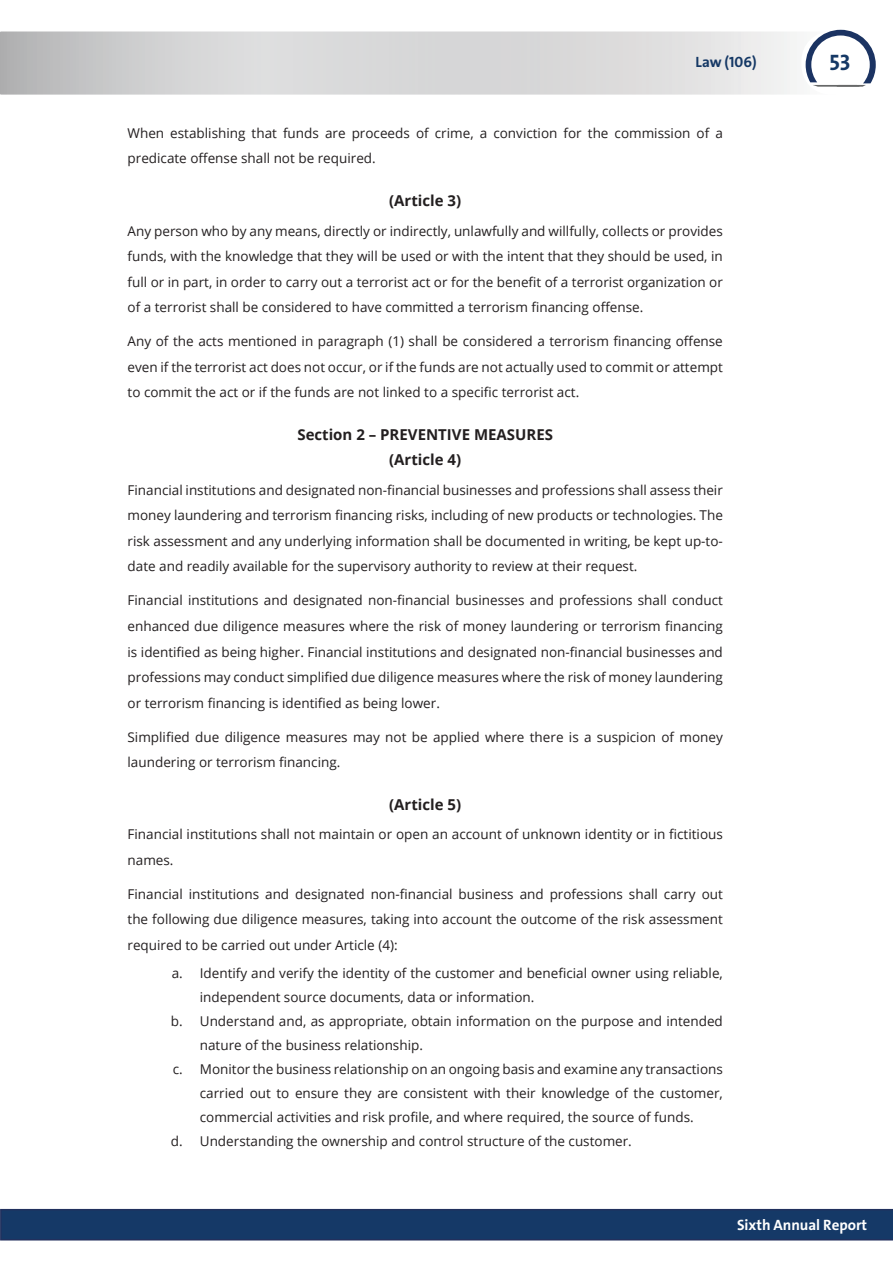
<style>
.page{position:relative;width:893px;height:1263px;background:#fff}
.page>*{position:absolute;margin:0;border:0;box-sizing:border-box;transform-origin:0 0}
.t1{font:700 22.5px "Bahij The Sans Arabic";color:#153865}
.Appendix_Arabic_Bold{font:700 15px "Open Sans";color:#231f20}
.t2{font:700 15px "Bahij The Sans Arabic";color:#fff}
.t3{font:700 15px "Bahij The Sans Arabic";color:#153865}
.Appendix_Arabic_Tigh{font:13.5px/25.5px "Open Sans";color:#231f20;text-align:justify}
</style>
<div class="page">
<div style="left:0;top:1209px;width:893px;height:31px;background:#153967"></div>
<svg style="left:0;top:31px;width:797px;height:64px;background:#d7d7d8"></svg>
<svg style="left:806px;top:30px;width:70px;height:57px"></svg>
<p class="t3" style="left:695px;top:53px;width:63px">Law (106)</p>
<h1 class="t1" style="left:829px;top:49px;width:23px">53</h1>
<p class="Appendix_Arabic_Tigh" style="left:128px;top:120px;width:597px">When establishing that funds are proceeds of crime, a conviction for the commission of a predicate offense shall not be required.</p>
<p class="Appendix_Arabic_Bold" style="left:389px;top:190px;width:74px">(Article 3)</p>
<p class="Appendix_Arabic_Tigh" style="left:128px;top:218px;width:597px">Any person who by any means, directly or indirectly, unlawfully and willfully, collects or provides funds, with the knowledge that they will be used or with the intent that they should be used, in full or in part, in order to carry out a terrorist act or for the benefit of a terrorist organization or of a terrorist shall be considered to have committed a terrorism financing offense.</p>
<p class="Appendix_Arabic_Tigh" style="left:128px;top:328px;width:597px">Any of the acts mentioned in paragraph (1) shall be considered a terrorism financing offense even if the terrorist act does not occur, or if the funds are not actually used to commit or attempt to commit the act or if the funds are not linked to a specific terrorist act.</p>
<p class="Appendix_Arabic_Bold" style="left:297px;top:424px;width:257px">Section 2 – PREVENTIVE MEASURES</p>
<p class="Appendix_Arabic_Bold" style="left:389px;top:449px;width:74px">(Article 4)</p>
<p class="Appendix_Arabic_Tigh" style="left:128px;top:477px;width:597px">Financial institutions and designated non-financial businesses and professions shall assess their money laundering and terrorism financing risks, including of new products or technologies. The risk assessment and any underlying information shall be documented in writing, be kept up-to&shy;date and readily available for the supervisory authority to review at their request.</p>
<p class="Appendix_Arabic_Tigh" style="left:128px;top:587px;width:597px">Financial institutions and designated non-financial businesses and professions shall conduct enhanced due diligence measures where the risk of money laundering or terrorism financing is identified as being higher. Financial institutions and designated non-financial businesses and professions may conduct simplified due diligence measures where the risk of money laundering or terrorism financing is identified as being lower.</p>
<p class="Appendix_Arabic_Tigh" style="left:128px;top:723px;width:597px">Simplified due diligence measures may not be applied where there is a suspicion of money laundering or terrorism financing.</p>
<p class="Appendix_Arabic_Bold" style="left:389px;top:793px;width:74px">(Article 5)</p>
<p class="Appendix_Arabic_Tigh" style="left:128px;top:821px;width:597px">Financial institutions shall not maintain or open an account of unknown identity or in fictitious names.</p>
<p class="Appendix_Arabic_Tigh" style="left:128px;top:881px;width:597px">Financial institutions and designated non-financial business and professions shall carry out the following due diligence measures, taking into account the outcome of the risk assessment required to be carried out under Article (4):</p>
<p class="Appendix_Arabic_Tigh" style="left:200px;top:961px;width:524px;line-height:24px;text-indent:-28px">a. Identify and verify the identity of the customer and beneficial owner using reliable, independent source documents, data or information.</p>
<p class="Appendix_Arabic_Tigh" style="left:200px;top:1009px;width:525px;line-height:24px;text-indent:-29px">b. Understand and, as appropriate, obtain information on the purpose and intended nature of the business relationship.</p>
<p class="Appendix_Arabic_Tigh" style="left:200px;top:1057px;width:524px;line-height:24px;text-indent:-27px">c. Monitor the business relationship on an ongoing basis and examine any transactions carried out to ensure they are consistent with their knowledge of the customer, commercial activities and risk profile, and where required, the source of funds.</p>
<p class="Appendix_Arabic_Tigh" style="left:171px;top:1128px;width:462px">d. Understanding the ownership and control structure of the customer.</p>
<p class="t2" style="left:737px;top:1216px;width:132px">Sixth Annual Report</p>
</div>
